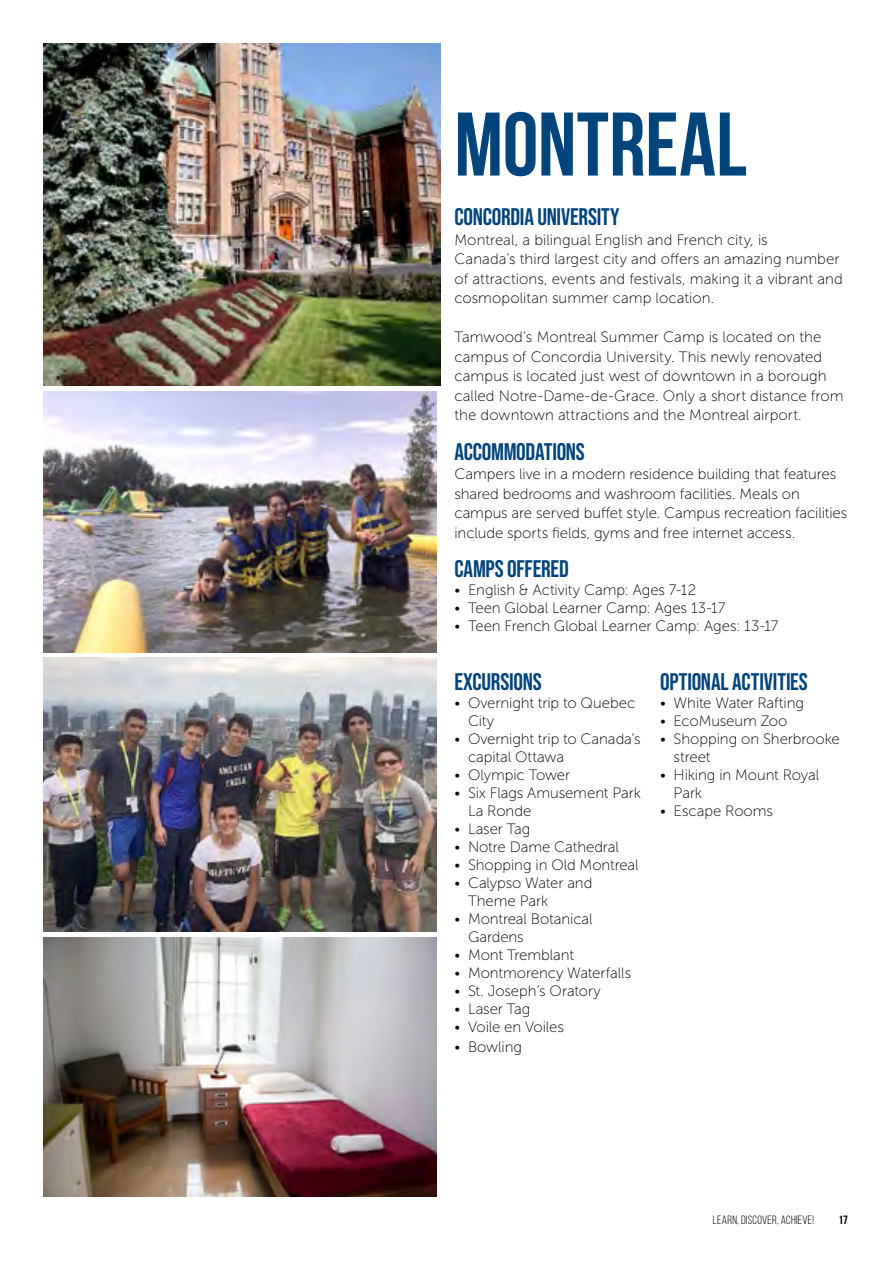
<style>
.page{position:relative;width:891px;height:1264px;background:#fff}
.page>*{position:absolute;margin:0;border:0;box-sizing:border-box;transform-origin:0 0}
.t1{font:700 90px "Bebas Neue";letter-spacing:.005em;color:#00447c}
.t2{font:24px "Bebas Neue";letter-spacing:-.01em;color:#00447c}
.t3{font:15px/19.5px "Museo Sans 100";letter-spacing:-.005em;color:#000}
.t4{font:12px "Bebas Neue";letter-spacing:.025em;color:#000}
.t5{font:700 12px "Bebas Neue";color:#000}
</style>
<div class="page">
<img style="left:43px;top:658px;width:393px;height:273px">
<img style="left:43px;top:391px;width:393px;height:261px">
<img style="left:43px;top:937px;width:393px;height:259px">
<img style="left:43px;top:43px;width:397px;height:343px">
<h1 class="t1" style="left:454px;top:95px;width:294px">MONTREAL</h1>
<h2 class="t2" style="left:454px;top:203px;width:167px">CONCORDIA UNIVERSITY</h2>
<p class="t3" style="left:454px;top:230px;width:390px">Montreal, a bilingual English and French city, is<br>Canada’s third largest city and offers an amazing number of attractions, events and festivals, making it a vibrant and cosmopolitan summer camp location.</p>
<p class="t3" style="left:454px;top:328px;width:391px">Tamwood’s Montreal Summer Camp is located on the campus of Concordia University. This newly renovated campus is located just west of downtown in a borough called Notre-Dame-de-Grace. Only a short distance from the downtown attractions and the Montreal airport.</p>
<h2 class="t2" style="left:454px;top:437px;width:132px">ACCOMMODATIONS</h2>
<p class="t3" style="left:454px;top:464px;width:394px">Campers live in a modern residence building that features shared bedrooms and washroom facilities. Meals on campus are served buffet style. Campus recreation facilities include sports fields, gyms and free internet access.</p>
<h2 class="t2" style="left:454px;top:554px;width:116px">CAMPS OFFERED</h2>
<p class="t3" style="left:454px;top:580px;width:243px">• English &amp; Activity Camp: Ages 7-12</p>
<p class="t3" style="left:454px;top:598px;width:272px">• Teen Global Learner Camp: Ages 13-17</p>
<p class="t3" style="left:454px;top:616px;width:326px">• Teen French Global Learner Camp: Ages: 13-17</p>
<h2 class="t2" style="left:454px;top:668px;width:89px">EXCURSIONS</h2>
<p class="t3" style="left:468px;top:694px;width:169px;line-height:18px;text-indent:-14px">• Overnight trip to Quebec<br>City</p>
<p class="t3" style="left:468px;top:730px;width:174px;line-height:18px;text-indent:-14px">• Overnight trip to Canada’s capital Ottawa</p>
<p class="t3" style="left:454px;top:765px;width:117px">• Olympic Tower</p>
<p class="t3" style="left:468px;top:784px;width:174px;line-height:18px;text-indent:-14px">• Six Flags Amusement Park<br>La Ronde</p>
<p class="t3" style="left:454px;top:819px;width:77px">• Laser Tag</p>
<p class="t3" style="left:454px;top:837px;width:166px">• Notre Dame Cathedral</p>
<p class="t3" style="left:454px;top:855px;width:186px">• Shopping in Old Montreal</p>
<p class="t3" style="left:468px;top:874px;width:126px;line-height:18px;text-indent:-14px">• Calypso Water and<br>Theme Park</p>
<p class="t3" style="left:468px;top:910px;width:126px;line-height:18px;text-indent:-14px">• Montreal Botanical<br>Gardens</p>
<p class="t3" style="left:454px;top:945px;width:121px">• Mont Tremblant</p>
<p class="t3" style="left:454px;top:963px;width:178px">• Montmorency Waterfalls</p>
<p class="t3" style="left:454px;top:981px;width:148px">• St. Joseph’s Oratory</p>
<p class="t3" style="left:454px;top:999px;width:77px">• Laser Tag</p>
<p class="t3" style="left:454px;top:1017px;width:111px">• Voile en Voiles</p>
<p class="t3" style="left:454px;top:1037px;width:69px">• Bowling</p>
<h2 class="t2" style="left:660px;top:668px;width:149px">OPTIONAL ACTIVITIES</h2>
<p class="t3" style="left:660px;top:693px;width:145px">• White Water Rafting</p>
<p class="t3" style="left:660px;top:711px;width:129px">• EcoMuseum Zoo</p>
<p class="t3" style="left:674px;top:730px;width:168px;line-height:18px;text-indent:-14px">• Shopping on Sherbrooke street</p>
<p class="t3" style="left:674px;top:766px;width:147px;line-height:18px;text-indent:-14px">• Hiking in Mount Royal<br>Park</p>
<p class="t3" style="left:660px;top:801px;width:114px">• Escape Rooms</p>
<p class="t4" style="left:713px;top:1213px;width:103px">LEARN, DISCOVER, ACHIEVE!</p>
<p class="t5" style="left:838px;top:1213px;width:11px">17</p>
</div>
